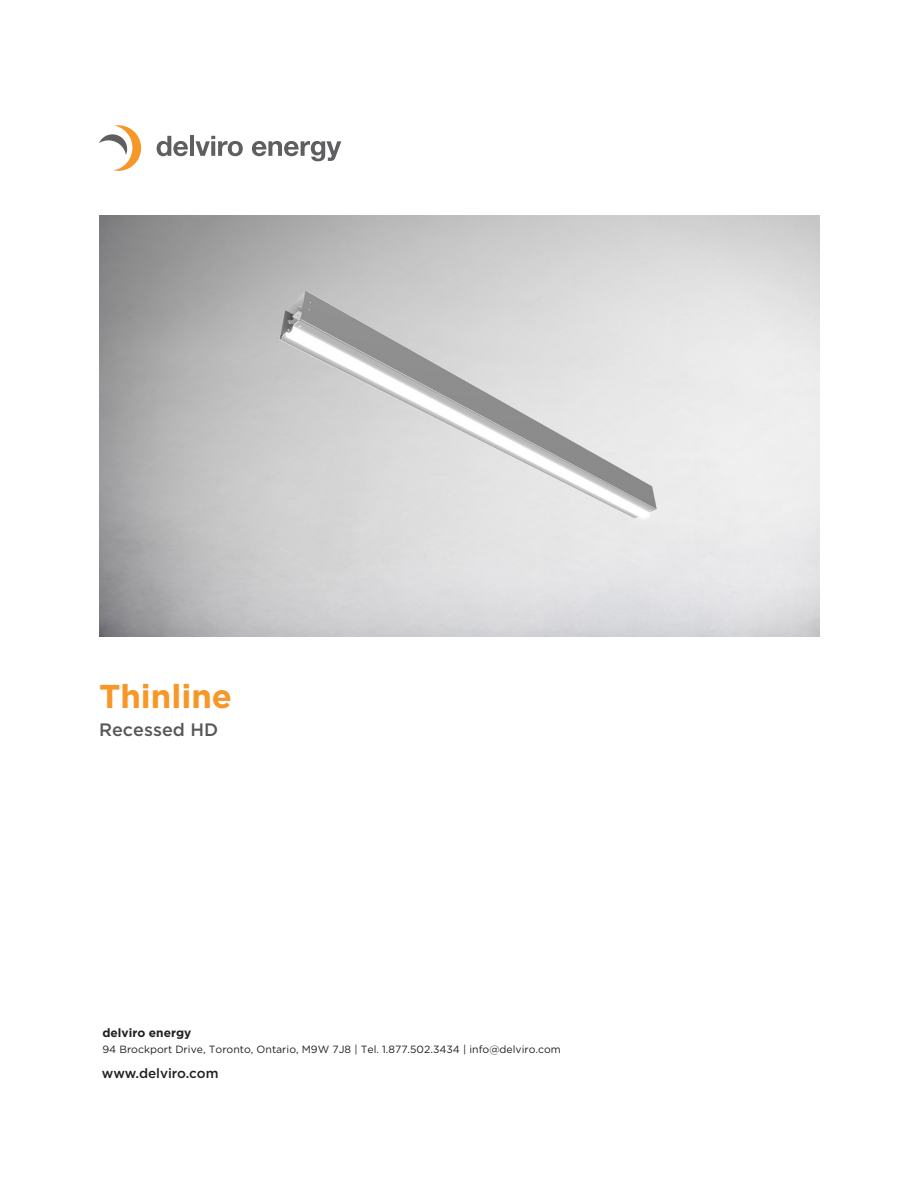
<style>
.page{position:relative;width:918px;height:1188px;background:#fff}
.page>*{position:absolute;margin:0;border:0;box-sizing:border-box;transform-origin:0 0}
.t1{font:700 33px "Gotham";color:#f79727}
.t2{font:500 18px "Gotham";color:#57585a}
.t3{font:500 13.5px "Gotham";color:#231f20}
.t4{font:700 12px "Gotham";color:#231f20}
.t5{font:10.5px "Gotham";color:#231f20}
</style>
<div class="page">
<svg style="left:99px;top:125px;width:43px;height:46px"></svg>
<svg style="left:157px;top:136px;width:31px;height:20px"></svg>
<hr style="left:190px;top:136px;width:4px;height:20px;background:#5f5f62">
<svg style="left:195px;top:136px;width:48px;height:20px"></svg>
<svg style="left:252px;top:141px;width:89px;height:20px"></svg>
<img style="left:99px;top:216px;width:720px;height:420px">
<h1 class="t1" style="left:99px;top:677px;width:135px">Thinline</h1>
<h2 class="t2" style="left:99px;top:719px;width:121px">Recessed HD</h2>
<p class="t4" style="left:102px;top:1026px;width:90px">delviro energy</p>
<p class="t5" style="left:102px;top:1044px;width:460px">94 Brockport Drive, Toronto, Ontario, M9W 7J8 | Tel. 1.877.502.3434 | info@delviro.com</p>
<p class="t3" style="left:102px;top:1065px;width:118px">www.delviro.com</p>
</div>
